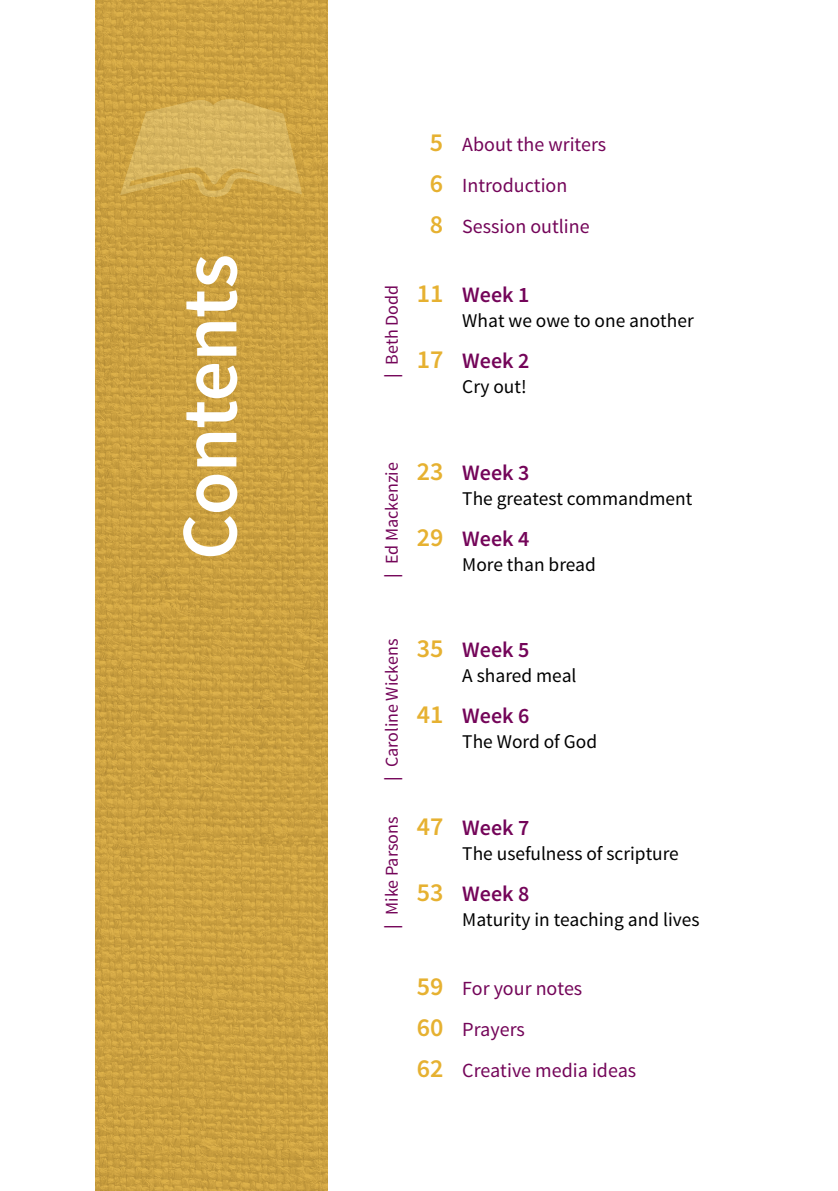
<style>
.page{position:relative;width:838px;height:1191px;background:#fff}
.page>*{position:absolute;margin:0;border:0;box-sizing:border-box;transform-origin:0 0}
.contents_chaphead{font:600 80px "Source Sans Pro";color:#fff}
.content1_no_space_ab{font:600 22px "Source Sans Pro";color:#740559}
.content1_new_author{font:600 22px "Source Sans Pro";color:#740559}
.content1_no_space_ab-2{font:20px "Source Sans Pro";color:#740559}
.content1{font:20px "Source Sans Pro";color:#740559}
.content1_no_space_ab-3{font:19.4px "Source Sans Pro";color:#000}
.content1_new_author-2{font:19.4px "Source Sans Pro";color:#000}
.about_the_writers_te{font:18px "Source Sans Pro";color:#740559}
.s1{font-weight:600;font-size:26px;color:#e6b131}
.s2{font-weight:600}
.s3{font-size:26px;color:#e6b131}
</style>
<div class="page">
<img style="left:95px;top:0;width:232px;height:1191px">
<svg style="left:118px;top:97px;width:186px;height:102px;background:#d3ae54"></svg>
<p class="contents_chaphead" style="left:159px;top:560px;width:308px;rotate:-90deg">Contents</p>
<p class="content1" style="left:430px;top:132px;width:178px"><span class="s1">5</span> About the writers</p>
<p class="content1_no_space_ab-2" style="left:430px;top:173px;width:139px"><span class="s1">6</span> Introduction</p>
<p class="content1_no_space_ab-2" style="left:430px;top:214px;width:161px"><span class="s1">8</span> Session outline</p>
<p class="about_the_writers_te" style="left:381px;top:378px;width:95px;rotate:-90deg"><span class="s2">|</span> Beth Dodd</p>
<p class="content1_no_space_ab" style="left:417px;top:281px;width:114px"><span class="s3">11</span> Week 1</p>
<p class="content1_no_space_ab-3" style="left:462px;top:309px;width:233px">What we owe to one another</p>
<p class="content1_no_space_ab" style="left:417px;top:347px;width:114px"><span class="s3">17</span> Week 2</p>
<p class="content1_no_space_ab-3" style="left:462px;top:375px;width:66px">Cry out!</p>
<p class="about_the_writers_te" style="left:381px;top:578px;width:117px;rotate:-90deg"><span class="s2">|</span> Ed Mackenzie</p>
<p class="content1_new_author" style="left:417px;top:458px;width:114px"><span class="s3">23</span> Week 3</p>
<p class="content1_new_author-2" style="left:462px;top:486px;width:231px">The greatest commandment</p>
<p class="content1_no_space_ab" style="left:417px;top:524px;width:114px"><span class="s3">29</span> Week 4</p>
<p class="content1_no_space_ab-3" style="left:462px;top:552px;width:135px">More than bread</p>
<p class="about_the_writers_te" style="left:381px;top:781px;width:144px;rotate:-90deg"><span class="s2">|</span> Caroline Wickens</p>
<p class="about_the_writers_te" style="left:381px;top:928px;width:113px;rotate:-90deg"><span class="s2">|</span> Mike Parsons</p>
<p class="content1_new_author" style="left:417px;top:636px;width:114px"><span class="s3">35</span> Week 5</p>
<p class="content1_new_author-2" style="left:462px;top:663px;width:116px">A shared meal</p>
<p class="content1_no_space_ab" style="left:417px;top:702px;width:114px"><span class="s3">41</span> Week 6</p>
<p class="content1_no_space_ab-3" style="left:462px;top:729px;width:136px">The Word of God</p>
<p class="content1_new_author" style="left:417px;top:813px;width:114px"><span class="s3">47</span> Week 7</p>
<p class="content1_new_author-2" style="left:462px;top:841px;width:218px">The usefulness of scripture</p>
<p class="content1_no_space_ab" style="left:417px;top:879px;width:114px"><span class="s3">53</span> Week 8</p>
<p class="content1_no_space_ab-3" style="left:462px;top:907px;width:239px">Maturity in teaching and lives</p>
<p class="content1_no_space_ab-2" style="left:417px;top:976px;width:167px"><span class="s1">59</span> For your notes</p>
<p class="content1_no_space_ab-2" style="left:417px;top:1017px;width:109px"><span class="s1">60</span> Prayers</p>
<p class="content1_no_space_ab-2" style="left:417px;top:1058px;width:221px"><span class="s1">62</span> Creative media ideas</p>
</div>
